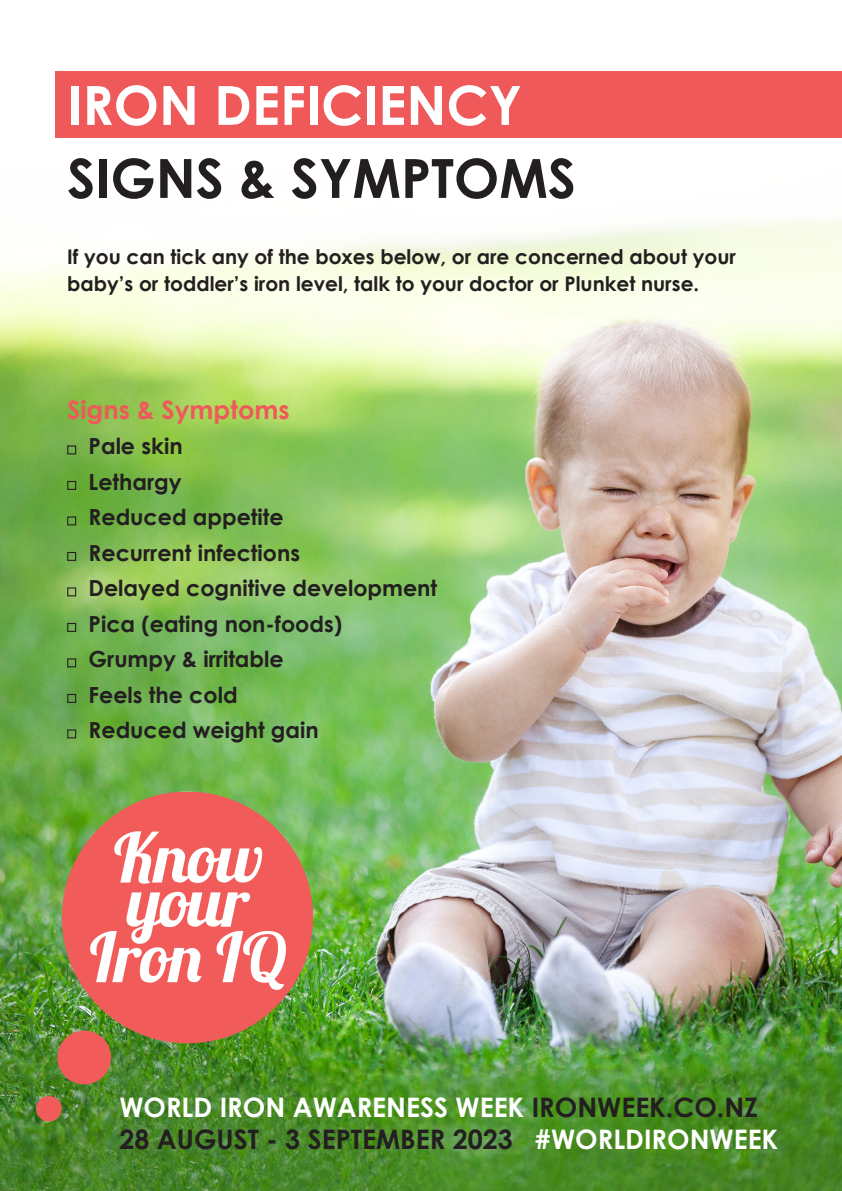
<style>
.page{position:relative;width:842px;height:1191px;background:#fff}
.page>*{position:absolute;margin:0;border:0;box-sizing:border-box;transform-origin:0 0}
.t1{font:700 54px/73px "Century Gothic";color:#fff}
.t2{font:700 26.9px/32.2px "Century Gothic";color:#fff}
.t3{font:700 25.5px "Century Gothic";color:#f0595a}
.t4{font:700 22.2px "Century Gothic";color:#231f20}
.t5{font:700 20.2px/27px "Century Gothic";color:#231f20}
.s1{color:#231f20}
</style>
<div class="page">
<div style="left:55px;top:72px;width:787px;height:66px;background:#f0595a"></div>
<img style="left:0;top:219px;width:842px;height:972px">
<div style="left:67px;top:445px;width:9px;height:9px;border:1px solid #231f20"></div>
<div style="left:67px;top:481px;width:9px;height:9px;border:1px solid #231f20"></div>
<div style="left:67px;top:516px;width:9px;height:9px;border:1px solid #231f20"></div>
<div style="left:67px;top:552px;width:9px;height:9px;border:1px solid #231f20"></div>
<div style="left:67px;top:587px;width:9px;height:9px;border:1px solid #231f20"></div>
<div style="left:67px;top:623px;width:9px;height:9px;border:1px solid #231f20"></div>
<div style="left:67px;top:658px;width:9px;height:9px;border:1px solid #231f20"></div>
<div style="left:67px;top:694px;width:9px;height:9px;border:1px solid #231f20"></div>
<div style="left:67px;top:729px;width:9px;height:9px;border:1px solid #231f20"></div>
<img style="left:19px;top:783px;width:427px;height:348px">
<p class="t1" style="left:67px;top:66px;width:510px">IRON DEFICIENCY<br><span class="s1">SIGNS &amp; SYMPTOMS</span></p>
<p class="t5" style="left:67px;top:242px;width:670px">If you can tick any of the boxes below, or are concerned about your baby’s or toddler’s iron level, talk to your doctor or Plunket nurse.</p>
<p class="t3" style="left:67px;top:390px;width:224px">Signs &amp; Symptoms</p>
<p class="t4" style="left:89px;top:429px;width:96px">Pale skin</p>
<p class="t4" style="left:89px;top:465px;width:95px">Lethargy</p>
<p class="t4" style="left:89px;top:500px;width:197px">Reduced appetite</p>
<p class="t4" style="left:89px;top:536px;width:213px">Recurrent infections</p>
<p class="t4" style="left:89px;top:571px;width:350px">Delayed cognitive development</p>
<p class="t4" style="left:89px;top:607px;width:255px">Pica (eating non-foods)</p>
<p class="t4" style="left:89px;top:642px;width:197px">Grumpy &amp; irritable</p>
<p class="t4" style="left:89px;top:678px;width:151px">Feels the cold</p>
<p class="t4" style="left:89px;top:713px;width:232px">Reduced weight gain</p>
<p class="t2" style="left:119px;top:1089px;width:660px">WORLD IRON AWARENESS WEEK <span class="s1">IRONWEEK.CO.NZ<br>28 AUGUST</span> <span class="s1">- 3 SEPTEMBER</span> <span class="s1">202</span><span class="s1">3</span> #WORLDIRONWEEK</p>
</div>
